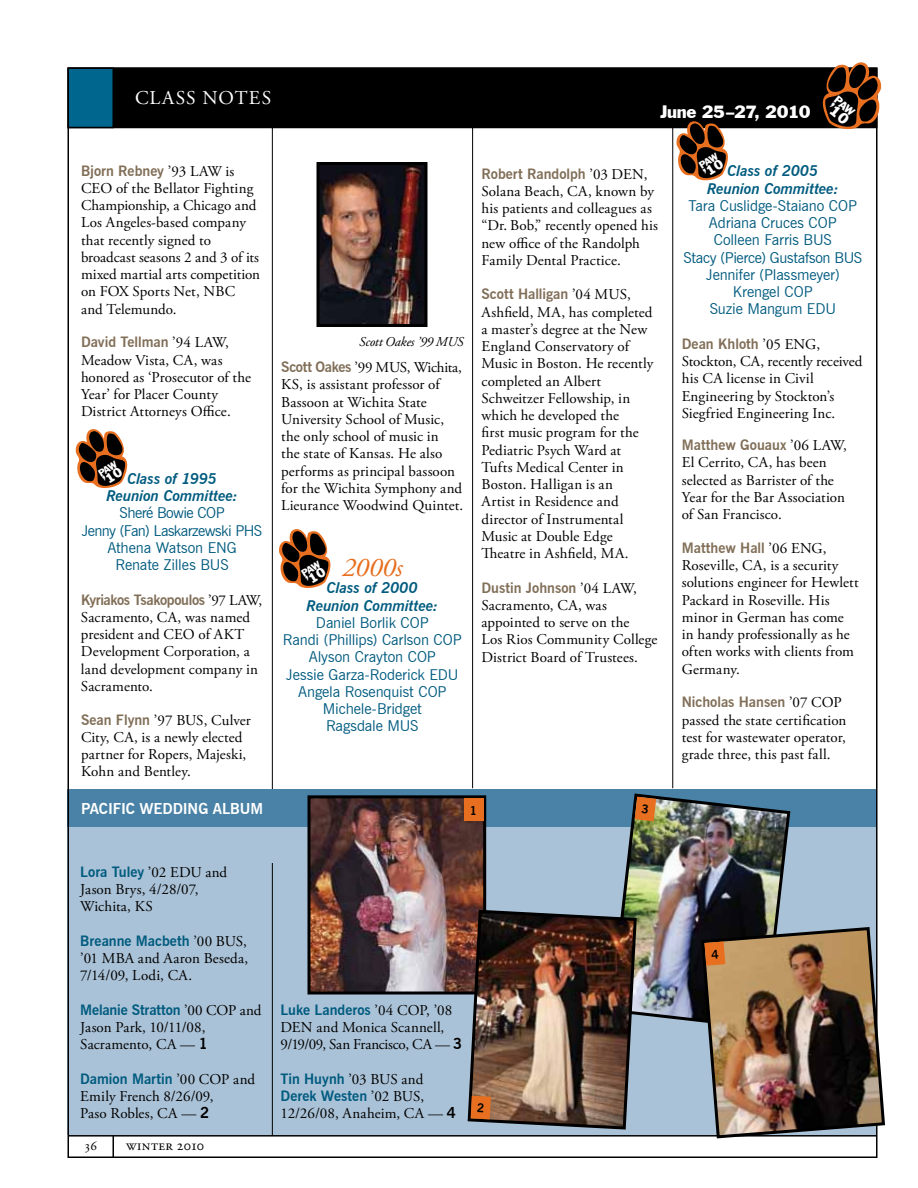
<style>
.page{position:relative;width:918px;height:1188px;background:#fff}
.page>*{position:absolute;margin:0;border:0;box-sizing:border-box;transform-origin:0 0}
.t1{font:italic 27px "Adobe Garamond Pro";letter-spacing:-.005em;color:#e76f1f}
.t2{font:19.5px "Adobe Garamond Pro";color:#fff}
.t3{font:16.5px "Franklin Gothic BT";letter-spacing:-.02em;color:#fff}
.t4{font:15px/17.2px "Adobe Garamond Pro";letter-spacing:.005em;color:#000}
.t5{font:15px/17.2px "News Gothic BT";letter-spacing:-.01em;color:#005b7f;text-align:center}
.t6{font:italic 700 15px/17.2px "News Gothic BT";letter-spacing:-.005em;color:#005b7f;text-align:center}
.t7{font:700 15px "News Gothic BT";letter-spacing:-.005em;color:#fff}
.t8{font:700 14.25px "News Gothic BT";color:#816f58}
.t9{font:700 14.25px "News Gothic BT";color:#005b7f}
.t10{font:700 14.25px "News Gothic BT";letter-spacing:-.025em;color:#816f58}
.t11{font:italic 13.5px "Adobe Garamond Pro";letter-spacing:-.015em;color:#000}
.t12{font:13.5px "Adobe Garamond Pro";color:#000}
.t13{font:700 12px "News Gothic BT";color:#000}
.s1{font-family:"Adobe Garamond Pro";font-weight:400;font-size:15px;color:#000}
.s2{font-family:"News Gothic BT";font-weight:700;font-size:14.25px;color:#816f58}
.s3{font-family:"News Gothic BT";font-weight:700}
.s4{font-family:"News Gothic BT";font-weight:700;font-size:14.25px;color:#005b7f}
</style>
<div class="page">
<hr style="left:112px;top:1136px;width:2px;height:21px;background:#000">
<div style="left:68px;top:790px;width:808px;height:346px;background:#aac2d7"></div>
<div style="left:68px;top:789px;width:808px;height:38px;background:#4982a6"></div>
<hr style="left:672px;top:122px;width:1px;height:666px;background:#000">
<hr style="left:472px;top:128px;width:1px;height:660px;background:#000">
<hr style="left:272px;top:128px;width:1px;height:661px;background:#000">
<hr style="left:272px;top:863px;width:1px;height:273px;background:#000">
<hr style="left:68px;top:1135px;width:809px;height:2px;background:#000">
<div style="left:68px;top:68px;width:810px;height:60px;background:#000"></div>
<div style="left:68px;top:68px;width:46px;height:60px;background:#00668d;border:2px solid #000"></div>
<img style="left:320px;top:166px;width:104px;height:157px">
<div style="left:316px;top:162px;width:112px;height:165px;border:3px solid #000"></div>
<img style="left:621px;top:793px;width:170px;height:229px">
<img style="left:312px;top:799px;width:170px;height:191px">
<div style="left:308px;top:795px;width:178px;height:199px;border:3px solid #000"></div>
<div style="left:464px;top:798px;width:19px;height:23px;background:#e76f1f"></div>
<svg style="left:819px;top:62px;width:63px;height:70px"></svg>
<svg style="left:676px;top:121px;width:55px;height:60px"></svg>
<svg style="left:75px;top:429px;width:53px;height:60px"></svg>
<svg style="left:279px;top:529px;width:52px;height:60px"></svg>
<svg style="left:635px;top:797px;width:21px;height:24px"></svg>
<img style="left:466px;top:908px;width:172px;height:222px">
<img style="left:700px;top:925px;width:185px;height:215px">
<h2 class="t2" style="left:135px;top:86px;width:27px">Class</h2>
<h2 class="t2" style="left:203px;top:86px;width:15px">notes</h2>
<p class="t3" style="left:660px;top:102px;width:152px">June 25–27, 2010</p>
<p class="t8" style="left:81px;top:162px;width:155px">Bjorn Rebney <span class="s1">’93 LAW is</span></p>
<p class="t4" style="left:81px;top:180px;width:180px">CEO of the Bellator Fighting<br>Championship, a Chicago and<br>Los Angeles-based company that recently signed to broadcast seasons 2 and 3 of its mixed martial arts competition on FOX Sports Net, NBC and Telemundo.</p>
<p class="t8" style="left:81px;top:334px;width:149px">David Tellman <span class="s1">’94 LAW,</span></p>
<p class="t4" style="left:81px;top:352px;width:172px">Meadow Vista, CA, was honored as ‘Prosecutor of the<br>Year’ for Placer County<br>District Attorneys Office.</p>
<p class="t6" style="left:106px;top:470px;width:133px">Class of 1995<br>Reunion Committee:</p>
<p class="t5" style="left:82px;top:504px;width:182px">Sheré Bowie COP<br>Jenny (Fan) Laskarzewski PHS<br>Athena Watson ENG<br>Renate Zilles BUS</p>
<p class="t10" style="left:81px;top:591px;width:183px">Kyriakos Tsakopoulos <span class="s1">’97 LAW,</span></p>
<p class="t4" style="left:81px;top:609px;width:179px">Sacramento, CA, was named president and CEO of AKT<br>Development Corporation, a land development company in<br>Sacramento.</p>
<p class="t4" style="left:81px;top:712px;width:171px"><span class="s2">Sean Flynn</span> ’97 BUS, Culver<br>City, CA, is a newly elected partner for Ropers, Majeski,<br>Kohn and Bentley.</p>
<p class="t7" style="left:81px;top:800px;width:83px">Pacific Wedd</p>
<p class="t7" style="left:183px;top:800px;width:79px">ing Album</p>
<p class="t11" style="left:359px;top:333px;width:106px">Scott Oakes ’99 MUS</p>
<p class="t4" style="left:281px;top:359px;width:183px"><span class="s2">Scott Oakes</span> ’99 MUS, Wichita,<br>KS, is assistant professor of<br>Bassoon at Wichita State<br>University School of Music, the only school of music in<br>the state of Kansas. He also performs as principal bassoon for the Wichita Symphony and<br>Lieurance Woodwind Quintet.</p>
<h1 class="t1" style="left:342px;top:551px;width:62px">2000s</h1>
<p class="t6" style="left:307px;top:579px;width:133px">Class of 2000<br>Reunion Committee:</p>
<p class="t5" style="left:283px;top:614px;width:180px">Daniel Borlik COP<br>Randi (Phillips) Carlson COP<br>Alyson Crayton COP<br>Jessie Garza-Roderick EDU<br>Angela Rosenquist COP<br>Michele-Bridget<br>Ragsdale MUS</p>
<p class="t8" style="left:482px;top:165px;width:167px">Robert Randolph <span class="s1">’03 DEN,</span></p>
<p class="t4" style="left:481px;top:183px;width:178px">Solana Beach, CA, known by his patients and colleagues as “Dr. Bob,” recently opened his new office of the Randolph<br>Family Dental Practice.</p>
<p class="t8" style="left:482px;top:286px;width:151px">Scott Halligan <span class="s1">’04 MUS,</span></p>
<p class="t4" style="left:481px;top:304px;width:173px">Ashfield, MA, has completed a master’s degree at the New<br>England Conservatory of<br>Music in Boston. He recently completed an Albert<br>Schweitzer Fellowship, in which he developed the<br>first music program for the<br>Pediatric Psych Ward at<br>Tufts Medical Center in<br>Boston. Halligan is an<br>Artist in Residence and director of Instrumental<br>Music at Double Edge<br>Theatre in Ashfield, MA.</p>
<p class="t8" style="left:482px;top:579px;width:157px">Dustin Johnson <span class="s1">’04 LAW,</span></p>
<p class="t4" style="left:482px;top:597px;width:178px">Sacramento, CA, was appointed to serve on the<br>Los Rios Community College<br>District Board of Trustees.</p>
<p class="t13" style="left:470px;top:803px;width:9px">1</p>
<p class="t6" style="left:707px;top:162px;width:133px">Class of 2005<br>Reunion Committee:</p>
<p class="t5" style="left:683px;top:197px;width:180px">Tara Cuslidge-Staiano COP<br>Adriana Cruces COP<br>Colleen Farris BUS<br>Stacy (Pierce) Gustafson BUS<br>Jennifer (Plassmeyer)<br>Krengel COP<br>Suzie Mangum EDU</p>
<p class="t8" style="left:682px;top:335px;width:140px">Dean Khloth <span class="s1">’05 ENG,</span></p>
<p class="t4" style="left:682px;top:353px;width:182px">Stockton, CA, recently received his CA license in Civil<br>Engineering by Stockton’s<br>Siegfried Engineering Inc.</p>
<p class="t8" style="left:682px;top:436px;width:167px">Matthew Gouaux <span class="s1">’06 LAW,</span></p>
<p class="t4" style="left:682px;top:455px;width:165px">El Cerrito, CA, has been selected as Barrister of the<br>Year for the Bar Association of San Francisco.</p>
<p class="t8" style="left:682px;top:539px;width:146px">Matthew Hall <span class="s1">’06 ENG,</span></p>
<p class="t4" style="left:682px;top:557px;width:178px">Roseville, CA, is a security solutions engineer for Hewlett<br>Packard in Roseville. His minor in German has come in handy professionally as he often works with clients from<br>Germany.</p>
<p class="t8" style="left:682px;top:694px;width:162px">Nicholas Hansen <span class="s1">’07 COP</span></p>
<p class="t4" style="left:682px;top:712px;width:166px;text-align:justify">passed the state certification test for wastewater operator, grade three, this past fall.</p>
<p class="t9" style="left:80px;top:863px;width:149px">Lora Tuley <span class="s1">’02 EDU and</span></p>
<p class="t4" style="left:80px;top:881px;width:120px">Jason Brys, 4/28/07,<br>Wichita, KS</p>
<p class="t9" style="left:80px;top:932px;width:168px">Breanne Macbeth <span class="s1">’00 BUS,</span></p>
<p class="t4" style="left:80px;top:950px;width:169px">’01 MBA and Aaron Beseda,<br>7/14/09, Lodi, CA.</p>
<p class="t9" style="left:80px;top:1001px;width:183px">Melanie Stratton <span class="s1">’00 COP and</span></p>
<p class="t4" style="left:80px;top:1019px;width:129px">Jason Park, 10/11/08,<br>Sacramento, CA — <span class="s3">1</span></p>
<p class="t9" style="left:80px;top:1070px;width:176px">Damion Martin <span class="s1">’00 COP and</span></p>
<p class="t4" style="left:80px;top:1088px;width:135px">Emily French 8/26/09,<br>Paso Robles, CA — <span class="s3">2</span></p>
<p class="t12" style="left:84px;top:1137px;width:14px">36</p>
<p class="t4" style="left:126px;top:1137px;width:80px">winter 2010</p>
<p class="t9" style="left:280px;top:1001px;width:173px">Luke Landeros <span class="s1">’04 COP, ’08</span></p>
<p class="t4" style="left:280px;top:1019px;width:183px">DEN and Monica Scannell,<br>9/19/09, San Francisco, CA — <span class="s3">3</span></p>
<p class="t4" style="left:280px;top:1071px;width:144px"><span class="s4">Tin Huynh</span> ’03 BUS and</p>
<p class="t9" style="left:280px;top:1087px;width:145px">Derek Westen <span class="s1">’02 BUS,</span></p>
<p class="t4" style="left:281px;top:1105px;width:177px">12/26/08, Anaheim, CA — <span class="s3">4</span></p>
</div>
